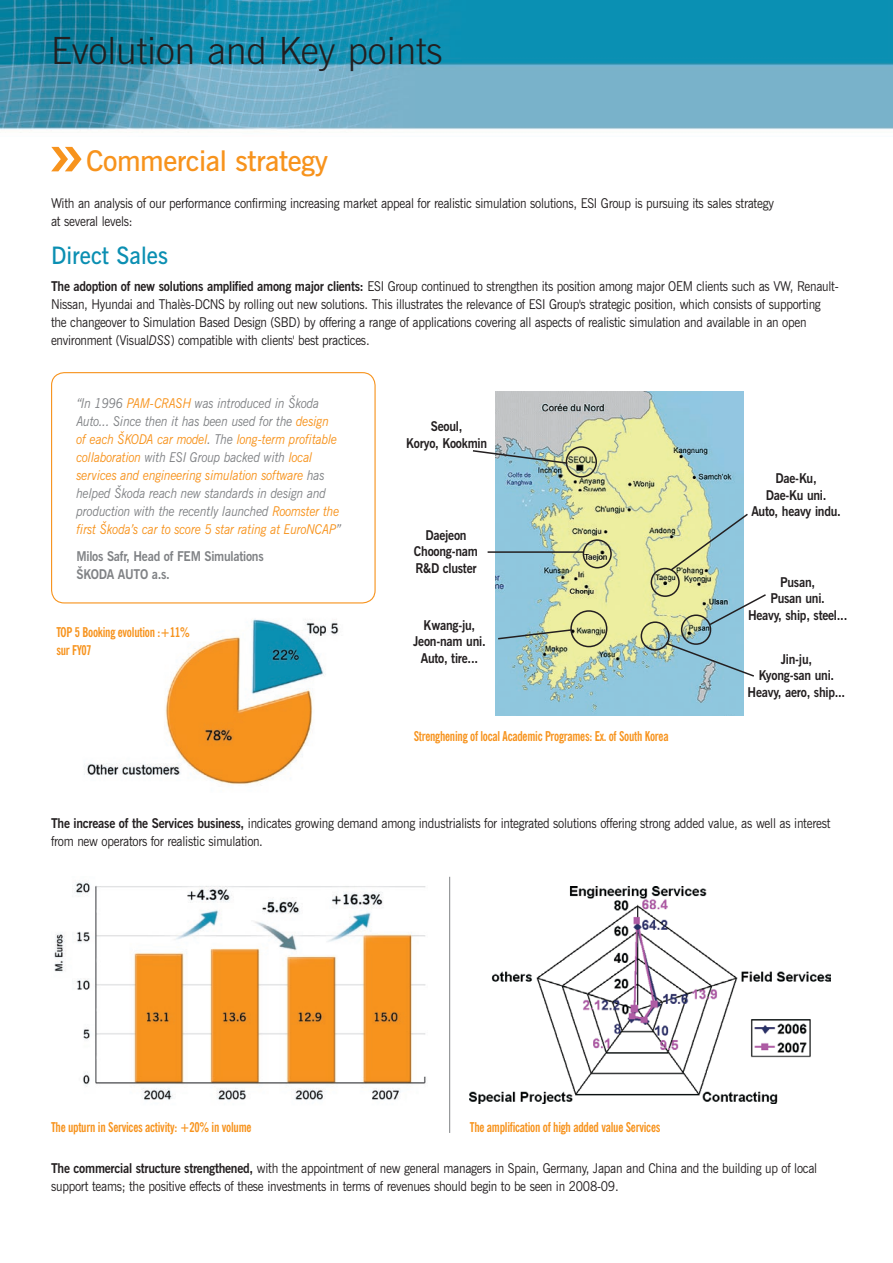
<style>
.page{position:relative;width:893px;height:1263px;background:#fff}
.page>*{position:absolute;margin:0;border:0;box-sizing:border-box;transform-origin:0 0}
.t1{font:600 78px "News Gothic BT";color:#f7931d}
.t2{font:300 37.5px "News Gothic BT";color:#231f20}
.t3{font:600 28.5px "News Gothic BT";letter-spacing:-.015em;color:#f7931d}
.t4{font:600 24px "News Gothic BT";color:#0b8fb2;scale:.95 1}
.t5{font:13.5px/18px "News Gothic BT";letter-spacing:-.02em;color:#231f20;scale:.9 1}
.t6{font:italic 13.5px/18px "News Gothic BT";letter-spacing:-.02em;color:#f7931d;scale:.9 1}
.t7{font:700 13.5px/16.5px "News Gothic BT";letter-spacing:-.02em;color:#231f20;text-align:center;scale:.9 1}
.t8{font:700 condensed 13.5px/18px "News Gothic BT";letter-spacing:-.02em;color:#f7931d;scale:.9 1}
.t9{font:700 13.5px/18px "News Gothic BT";letter-spacing:-.02em;color:#808285;scale:.9 1}
.s1{font-weight:700}
.s2{font-style:italic}
.s3{color:#808285}
</style>
<div class="page">
<svg style="left:0;top:0;width:893px;height:133px;background:#47a0bc"></svg>
<img style="left:470px;top:886px;width:361px;height:218px">
<img style="left:84px;top:619px;width:255px;height:166px">
<img style="left:54px;top:881px;width:372px;height:219px">
<hr style="left:449px;top:877px;width:1px;height:256px;background:#808285">
<div style="left:51px;top:372px;width:325px;height:231px;border:1px solid #f7931d;border-radius:13px"></div>
<img style="left:495px;top:391px;width:248px;height:324px">
<div style="left:566px;top:446px;width:31px;height:32px;border:2px solid #231f20;border-radius:50%"></div>
<div style="left:583px;top:539px;width:29px;height:29px;border:2px solid #231f20;border-radius:50%"></div>
<div style="left:570px;top:610px;width:37px;height:37px;border:2px solid #231f20;border-radius:50%"></div>
<div style="left:641px;top:621px;width:29px;height:30px;border:2px solid #231f20;border-radius:50%"></div>
<div style="left:681px;top:614px;width:30px;height:31px;border:2px solid #231f20;border-radius:50%"></div>
<div style="left:651px;top:568px;width:29px;height:29px;border:2px solid #231f20;border-radius:50%"></div>
<svg style="left:472px;top:449px;width:97px;height:16px"></svg>
<hr style="left:488px;top:551px;width:95px;height:2px;background:#231f20">
<svg style="left:496px;top:628px;width:77px;height:12px"></svg>
<svg style="left:664px;top:641px;width:90px;height:37px;background:#98c2d2"></svg>
<svg style="left:708px;top:593px;width:58px;height:33px"></svg>
<svg style="left:669px;top:512px;width:79px;height:60px;background:#bad2b7"></svg>
<h2 class="t2" style="left:51px;top:28px;width:393px">Evolution and Key points</h2>
<h1 class="t1" style="left:46px;top:104px;width:42px">»</h1>
<h3 class="t3" style="left:86px;top:144px;width:243px">Commercial strategy</h3>
<p class="t5" style="left:51px;top:194px;width:805px">With an analysis of our performance confirming increasing market appeal for realistic simulation solutions, ESI Group is pursuing its sales strategy at several levels:</p>
<h3 class="t4" style="left:51px;top:241px;width:125px">Direct Sales</h3>
<p class="t5" style="left:51px;top:277px;width:877px"><span class="s1">The adoption of new solutions amplified among major clients:</span> ESI Group continued to strengthen its position among major OEM clients such as VW, Renault-Nissan, Hyundai and Thalès-DCNS by rolling out new solutions. This illustrates the relevance of ESI Group's strategic position, which consists of supporting the changeover to Simulation Based Design (SBD) by offering a range of applications covering all aspects of realistic simulation and available in an open environment (Visual<span class="s2">DSS</span>) compatible with clients' best practices.</p>
<p class="t6" style="left:77px;top:394px;width:296px"><span class="s3">“In 1996</span> PAM-CRASH <span class="s3">was introduced in Škoda Auto... Since then it has been used for the</span> design of each ŠKODA car model<span class="s3">. The</span> long-term profitable collaboration <span class="s3">with ESI Group backed with</span> local services and engineering simulation software <span class="s3">has helped Škoda reach new standards in design and production with the recently launched</span> Roomster the first Škoda’s car to score 5 star rating at EuroNCAP<span class="s3">”</span></p>
<p class="t9" style="left:77px;top:547px;width:209px">Milos Safr, Head of FEM Simulations<br>ŠKODA AUTO a.s.</p>
<p class="t8" style="left:56px;top:623px;width:150px">TOP 5 Booking evolution :+11% sur FY07</p>
<p class="t7" style="left:406px;top:418px;width:91px">Seoul,<br>Koryo, Kookmin</p>
<p class="t7" style="left:414px;top:526px;width:73px">Daejeon<br>Choong-nam<br>R&amp;D cluster</p>
<p class="t7" style="left:413px;top:616px;width:82px">Kwang-ju,<br>Jeon-nam uni.<br>Auto, tire...</p>
<p class="t8" style="left:414px;top:727px;width:285px">Strenghening of local Academic Programes: Ex. of South Korea</p>
<p class="t7" style="left:751px;top:470px;width:101px">Dae-Ku,<br>Dae-Ku uni.<br>Auto, heavy indu.</p>
<p class="t7" style="left:748px;top:574px;width:112px">Pusan,<br>Pusan uni.<br>Heavy, ship, steel...</p>
<p class="t7" style="left:748px;top:650px;width:110px">Jin-ju,<br>Kyong-san uni.<br>Heavy, aero, ship...</p>
<p class="t5" style="left:51px;top:814px;width:867px"><span class="s1">The increase of the Services business,</span> indicates growing demand among industrialists for integrated solutions offering strong added value, as well as interest from new operators for realistic simulation.</p>
<p class="t8" style="left:51px;top:1118px;width:224px">The upturn in Services activity: +20% in volume</p>
<p class="t8" style="left:470px;top:1118px;width:213px">The amplification of high added value Services</p>
<p class="t5" style="left:51px;top:1159px;width:853px"><span class="s1">The commercial structure strengthened,</span> with the appointment of new general managers in Spain, Germany, Japan and China and the building up of local support teams; the positive effects of these investments in terms of revenues should begin to be seen in 2008-09.</p>
</div>
